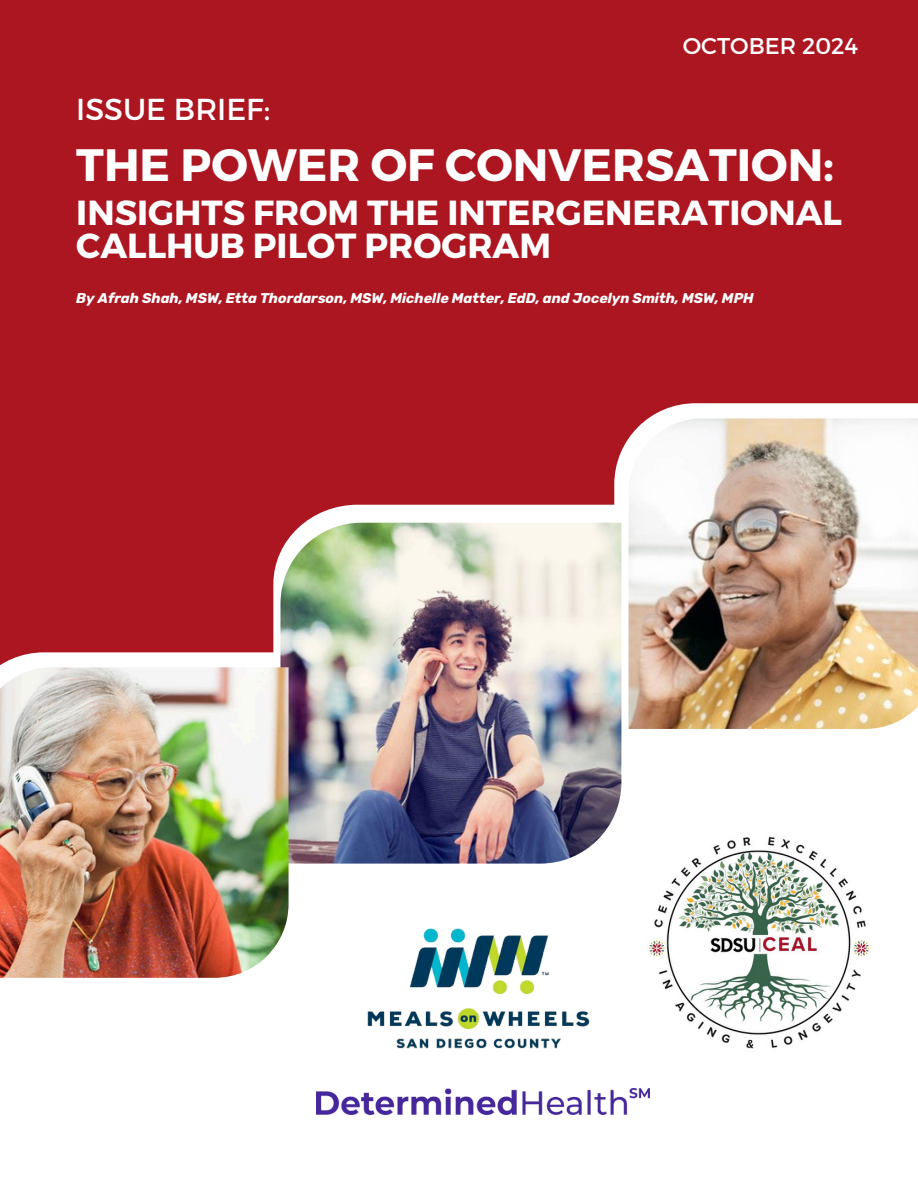
<style>
.page{position:relative;width:918px;height:1188px;background:#ac1620}
.page>*{position:absolute;margin:0;border:0;box-sizing:border-box;transform-origin:0 0}
.t1{font:700 45.3px "Montserrat";color:#fff}
.t2{font:700 34.8px/32.8px "Montserrat";color:#fff}
.t3{font:30.3px "Montserrat";color:#fff}
.t4{font:22.8px "Montserrat";color:#fff}
.t5{font:italic 700 14.1px "Rubik";color:#fff}
</style>
<div class="page">
<svg style="left:273px;top:505px;width:341px;height:147px;fill:#fff"></svg>
<div style="left:0;top:693px;width:918px;height:495px;background:#fff"></div>
<svg style="left:0;top:652px;width:280px;height:15px;background:#f9efef"></svg>
<svg style="left:614px;top:403px;width:304px;height:341px;fill:#fff"></svg>
<img style="left:648px;top:836px;width:223px;height:213px">
<img style="left:280px;top:523px;width:341px;height:341px">
<img style="left:629px;top:418px;width:289px;height:311px">
<img style="left:0;top:667px;width:289px;height:311px">
<img style="left:316px;top:1088px;width:333px;height:26px">
<img style="left:363px;top:928px;width:229px;height:173px">
<p class="t3" style="left:76px;top:90px;width:195px">ISSUE BRIEF:</p>
<p class="t4" style="left:683px;top:31px;width:177px">OCTOBER 2024</p>
<p class="t1" style="left:76px;top:136px;width:759px">THE POWER OF CONVERSATION:</p>
<p class="t2" style="left:76px;top:195px;width:767px">INSIGHTS FROM THE INTERGENERATIONAL<br>CALLHUB PILOT PROGRAM</p>
<p class="t5" style="left:76px;top:290px;width:679px">By Afrah Shah, MSW, Etta Thordarson, MSW, Michelle Matter, EdD, and Jocelyn Smith, MSW, MPH</p>
</div>
